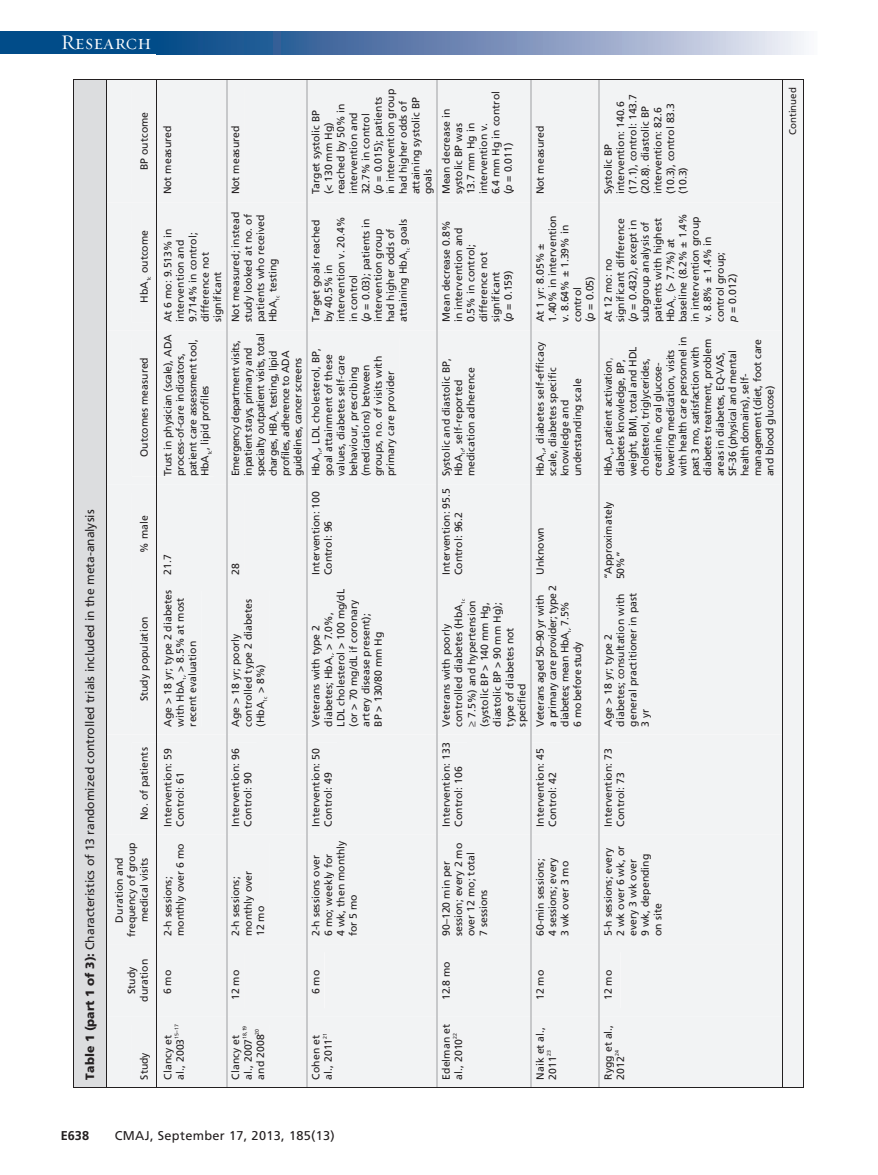
<style>
.page{position:relative;width:878px;height:1175px;background:#fff}
.page>*{position:absolute;margin:0;border:0;box-sizing:border-box;transform-origin:0 0}
.t1{font:21px "Requiem Display HTF Small Caps";letter-spacing:.005em;color:#fff}
.t2{font:12.75px "Frutiger LT Std";letter-spacing:.025em;color:#231f20}
.t3{font:700 12.75px "Frutiger LT Std";color:#231f20}
.t4{font:12px "Frutiger";color:#231f20}
.t5{font:10.5px/12.5px "Frutiger";color:#231f20}
.t6{font:10.5px/12.5px "Frutiger";letter-spacing:-.025em;color:#231f20}
.t7{font:9.75px "Frutiger";color:#231f20}
.t8{font:5.25px "Frutiger";letter-spacing:-.005em;color:#231f20}
.s1{font-weight:900}
.s2{font-style:italic}
.s3{color:#757679}
</style>
<div class="page">
<div style="left:0;top:32px;width:164px;height:22px;background:#014c89"></div>
<svg style="left:164px;top:32px;width:640px;height:22px"></svg>
<div style="left:73px;top:79px;width:731px;height:1009px;background:#f2f3f4"></div>
<h1 class="t1" style="left:61px;top:30px;width:92px">Research</h1>
<p class="t4" style="left:85px;top:1079px;width:571px;rotate:-90deg"><span class="s1">Table 1 (part 1 of 3):</span> Characteristics of 13 randomized controlled trials included in the meta-analysis</p>
<p class="t5" style="left:139px;top:170px;width:60px;rotate:-90deg">BP outcome</p>
<p class="t5" style="left:139px;top:303px;width:74px;rotate:-90deg">HbA<sub>1c</sub> outcome</p>
<p class="t5" style="left:139px;top:457px;width:101px;rotate:-90deg">Outcomes measured</p>
<p class="t5" style="left:139px;top:552px;width:39px;rotate:-90deg">% male</p>
<p class="t5" style="left:139px;top:701px;width:86px;rotate:-90deg">Study population</p>
<p class="t5" style="left:139px;top:820px;width:74px;rotate:-90deg">No. of patients</p>
<p class="t5" style="left:114px;top:937px;width:96px;text-align:center;rotate:-90deg">Duration and frequency of group medical visits</p>
<p class="t5" style="left:126px;top:1001px;width:44px;text-align:center;rotate:-90deg">Study duration</p>
<p class="t5" style="left:139px;top:1079px;width:29px;rotate:-90deg">Study</p>
<p class="t5" style="left:162px;top:194px;width:70px;rotate:-90deg">Not measured</p>
<p class="t5" style="left:162px;top:322px;width:95px;rotate:-90deg">At 6 mo: 9.513% in intervention and<br>9.714% in control; difference not significant</p>
<p class="t5" style="left:162px;top:476px;width:143px;rotate:-90deg">Trust in physician (scale), ADA process-of-care indicators, patient care assessment tool,<br>HbA<sub>1c</sub>, lipid profiles</p>
<p class="t5" style="left:162px;top:575px;width:22px;rotate:-90deg">21.7</p>
<p class="t5" style="left:162px;top:726px;width:138px;rotate:-90deg">Age &gt; 18 yr; type 2 diabetes with HbA<sub>1c</sub> &gt; 8.5% at most recent evaluation</p>
<p class="t5" style="left:162px;top:826px;width:79px;rotate:-90deg">Intervention: 59<br>Control: 61</p>
<p class="t5" style="left:162px;top:936px;width:94px;rotate:-90deg">2-h sessions; monthly over 6 mo</p>
<p class="t5" style="left:230px;top:194px;width:70px;rotate:-90deg">Not measured</p>
<p class="t5" style="left:230px;top:322px;width:112px;rotate:-90deg">Not measured; instead study looked at no. of patients who received<br>HbA<sub>1c</sub> testing</p>
<p class="t6" style="left:230px;top:476px;width:144px;rotate:-90deg">Emergency department visits, inpatient stays, primary and specialty outpatient visits, total charges, HBA<sub>1c</sub> testing, lipid profiles, adherence to ADA guidelines, cancer screens</p>
<p class="t5" style="left:230px;top:575px;width:13px;rotate:-90deg">28</p>
<p class="t5" style="left:230px;top:726px;width:129px;rotate:-90deg">Age &gt; 18 yr; poorly controlled type 2 diabetes (HbA<sub>1c</sub> &gt; 8%)</p>
<p class="t5" style="left:230px;top:826px;width:79px;rotate:-90deg">Intervention: 96<br>Control: 90</p>
<p class="t5" style="left:230px;top:936px;width:67px;rotate:-90deg">2-h sessions; monthly over<br>12 mo</p>
<p class="t5" style="left:310px;top:194px;width:107px;rotate:-90deg">Target systolic BP<br>(&lt; 130 mm Hg) reached by 50% in intervention and<br>32.7% in control<br>(<span class="s2">p</span> = 0.015); patients in intervention group had higher odds of attaining systolic BP goals</p>
<p class="t5" style="left:440px;top:194px;width:105px;rotate:-90deg">Mean decrease in systolic BP was<br>13.7 mm Hg in intervention v.<br>6.4 mm Hg in control (<span class="s2">p</span> = 0.011)</p>
<p class="t5" style="left:534px;top:194px;width:70px;rotate:-90deg">Not measured</p>
<p class="t5" style="left:310px;top:322px;width:107px;rotate:-90deg">Target goals reached by 40.5% in intervention v. 20.4% in control<br>(<span class="s2">p</span> = 0.03); patients in intervention group had higher odds of attaining HbA<sub>1c</sub> goals</p>
<p class="t5" style="left:310px;top:476px;width:130px;rotate:-90deg">HbA<sub>1c</sub>, LDL cholesterol, BP, goal attainment of these values, diabetes self-care behaviour, prescribing (medications) between groups, no. of visits with primary care provider</p>
<p class="t5" style="left:310px;top:575px;width:85px;rotate:-90deg">Intervention: 100<br>Control: 96</p>
<p class="t5" style="left:310px;top:726px;width:139px;rotate:-90deg">Veterans with type 2 diabetes; HbA<sub>1c</sub> &gt; 7.0%,<br>LDL cholesterol &gt; 100 mg/dL (or &gt; 70 mg/dL if coronary artery disease present);<br>BP &gt; 130/80 mm Hg</p>
<p class="t5" style="left:310px;top:826px;width:79px;rotate:-90deg">Intervention: 50<br>Control: 49</p>
<p class="t5" style="left:310px;top:936px;width:97px;rotate:-90deg">2-h sessions over<br>6 mo; weekly for<br>4 wk, then monthly for 5 mo</p>
<p class="t5" style="left:440px;top:322px;width:103px;rotate:-90deg">Mean decrease 0.8% in intervention and<br>0.5% in control; difference not significant<br>(<span class="s2">p</span> = 0.159)</p>
<p class="t5" style="left:441px;top:476px;width:120px;rotate:-90deg">Systolic and diastolic BP,<br>HbA<sub>1c</sub>, self-reported medication adherence</p>
<p class="t5" style="left:441px;top:575px;width:88px;rotate:-90deg">Intervention: 95.5<br>Control: 96.2</p>
<p class="t5" style="left:440px;top:726px;width:129px;rotate:-90deg">Veterans with poorly controlled diabetes (HbA<sub>1c </sub>≥ 7.5%) and hypertension (systolic BP &gt; 140 mm Hg, diastolic BP &gt; 90 mm Hg); type of diabetes not specified</p>
<p class="t5" style="left:441px;top:826px;width:85px;rotate:-90deg">Intervention: 133<br>Control: 106</p>
<p class="t5" style="left:440px;top:936px;width:95px;rotate:-90deg">90–120 min per session; every 2 mo over 12 mo; total<br>7 sessions</p>
<p class="t5" style="left:534px;top:322px;width:108px;rotate:-90deg">At 1 yr: 8.05% ±<br>1.40% in intervention v. 8.64% ± 1.39% in control<br>(<span class="s2">p</span> = 0.05)</p>
<p class="t5" style="left:534px;top:476px;width:136px;rotate:-90deg">HbA<sub>1c</sub>, diabetes self-efficacy scale, diabetes specific knowledge and understanding scale</p>
<p class="t5" style="left:534px;top:575px;width:49px;rotate:-90deg">Unknown</p>
<p class="t6" style="left:534px;top:726px;width:143px;rotate:-90deg">Veterans aged 50–90 yr with<br>a primary care provider; type 2 diabetes; mean HbA<sub>1c</sub> 7.5%<br>6 mo before study</p>
<p class="t5" style="left:534px;top:826px;width:79px;rotate:-90deg">Intervention: 45<br>Control: 42</p>
<p class="t5" style="left:534px;top:936px;width:80px;text-align:justify;rotate:-90deg">60-min sessions; 4 sessions; every 3 wk over 3 mo</p>
<p class="t5" style="left:602px;top:194px;width:102px;rotate:-90deg">Systolic BP intervention: 140.6 (17.1), control: 143.7 (20.8). diastolic BP intervention: 82.6 (10.3), control 83.3 (10.3)</p>
<p class="t7" style="left:789px;top:135px;width:49px;rotate:-90deg">Continued</p>
<p class="t5" style="left:602px;top:322px;width:110px;rotate:-90deg">At 12 mo: no significant difference (<span class="s2">p</span> = 0.432), except in subgroup analysis of patients with highest<br>HbA<sub>1c</sub> (&gt; 7.7%) at baseline (8.2% ± 1.4% in intervention group v. 8.8% ± 1.4% in control group;<br><span class="s2">p</span> = 0.012)</p>
<p class="t5" style="left:602px;top:476px;width:141px;rotate:-90deg">HbA<sub>1c</sub>, patient activation<span class="s3">, </span>diabetes knowledge, BP, weight, BMI, total and HDL cholesterol, triglycerides, creatinine, oral glucose&shy;lowering medication, visits with health care personnel in past 3 mo, satisfaction with diabetes treatment, problem areas in diabetes, EQ-VAS,<br>SF-36 (physical and mental health domains), self&shy;management (diet, foot care and blood glucose)</p>
<p class="t5" style="left:602px;top:579px;width:80px;rotate:-90deg">“Approximately<br>50%”</p>
<p class="t5" style="left:602px;top:726px;width:135px;rotate:-90deg">Age &gt; 18 yr; type 2 diabetes; consultation with general practitioner in past<br>3 yr</p>
<p class="t5" style="left:602px;top:826px;width:79px;rotate:-90deg">Intervention: 73<br>Control: 73</p>
<p class="t5" style="left:602px;top:936px;width:92px;rotate:-90deg">5-h sessions; every<br>2 wk over 6 wk, or every 3 wk over<br>9 wk, depending on site</p>
<p class="t5" style="left:162px;top:994px;width:26px;rotate:-90deg">6 mo</p>
<p class="t5" style="left:230px;top:1000px;width:32px;rotate:-90deg">12 mo</p>
<p class="t5" style="left:310px;top:994px;width:26px;rotate:-90deg">6 mo</p>
<p class="t5" style="left:440px;top:1000px;width:40px;rotate:-90deg">12.8 mo</p>
<p class="t5" style="left:534px;top:1000px;width:32px;rotate:-90deg">12 mo</p>
<p class="t5" style="left:602px;top:1000px;width:32px;rotate:-90deg">12 mo</p>
<p class="t8" style="left:174px;top:1038px;width:16px;rotate:-90deg">15–17</p>
<p class="t5" style="left:162px;top:1079px;width:46px;rotate:-90deg">Clancy et al., 2003</p>
<p class="t8" style="left:243px;top:1038px;width:15px;rotate:-90deg">18,19</p>
<p class="t8" style="left:255px;top:1034px;width:7px;rotate:-90deg">20</p>
<p class="t5" style="left:255px;top:1079px;width:46px;rotate:-90deg">and 2008</p>
<p class="t5" style="left:230px;top:1079px;width:46px;rotate:-90deg">Clancy et al., 2007</p>
<p class="t8" style="left:323px;top:1038px;width:7px;rotate:-90deg">21</p>
<p class="t5" style="left:310px;top:1079px;width:46px;rotate:-90deg">Cohen et al., 2011</p>
<p class="t5" style="left:441px;top:1079px;width:57px;rotate:-90deg">Edelman et al., 2010</p>
<p class="t8" style="left:453px;top:1038px;width:7px;rotate:-90deg">22</p>
<p class="t5" style="left:534px;top:1079px;width:54px;rotate:-90deg">Naik et al.,<br>2011</p>
<p class="t8" style="left:547px;top:1056px;width:7px;rotate:-90deg">23</p>
<p class="t5" style="left:602px;top:1079px;width:56px;rotate:-90deg">Rygg et al.,<br>2012</p>
<p class="t8" style="left:615px;top:1056px;width:7px;rotate:-90deg">24</p>
<p class="t3" style="left:61px;top:1130px;width:30px">E638</p>
<p class="t2" style="left:115px;top:1130px;width:221px">CMAJ, September 17, 2013, 185(13)</p>
</div>
